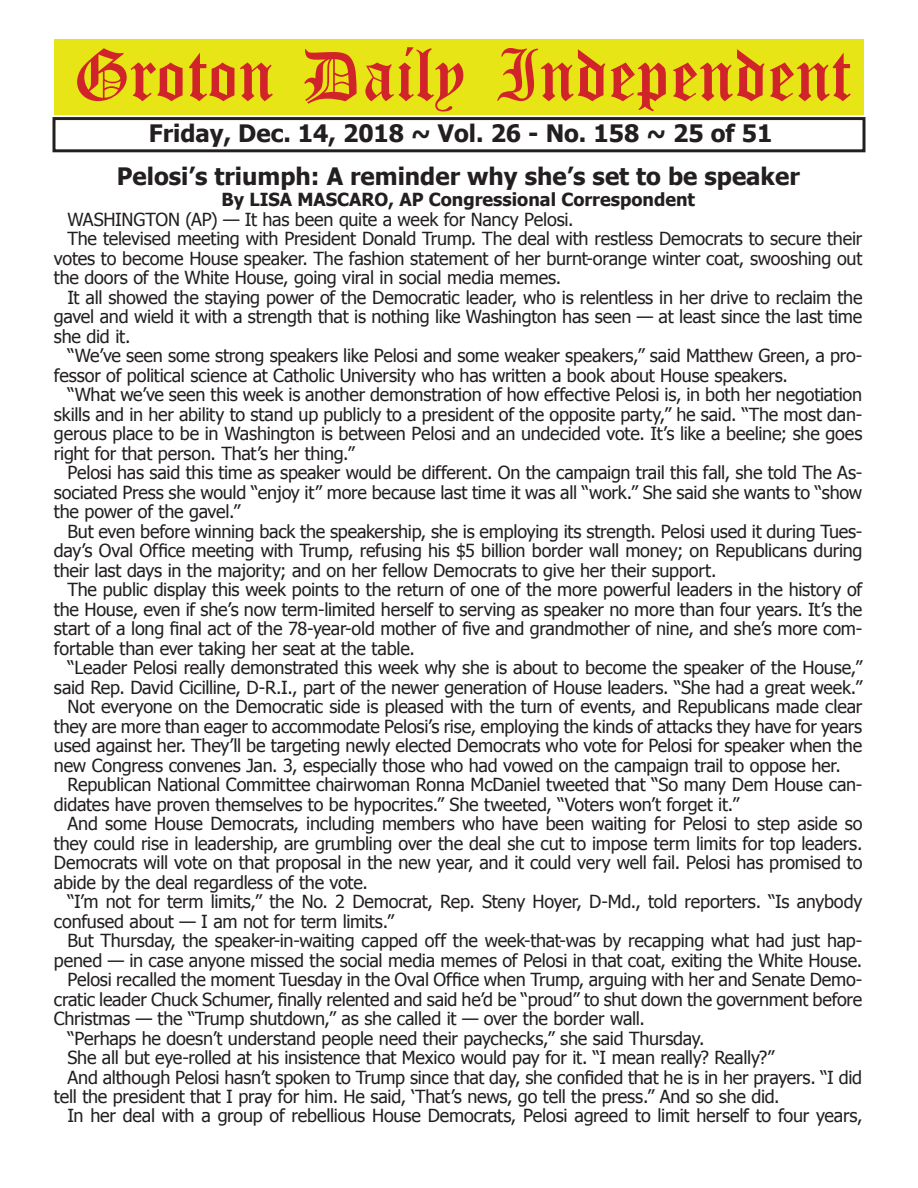
<style>
.page{position:relative;width:918px;height:1188px;background:#fff}
.page>*{position:absolute;margin:0;border:0;box-sizing:border-box;transform-origin:0 0}
.t1{font:54px "Old English Five";color:#d1232a}
.t2{font:700 24px "Tahoma";color:#231f20}
.t3{font:18px "Tahoma";letter-spacing:-.01em;color:#231f20}
.t4{font:700 18px "Tahoma";color:#231f20}
</style>
<div class="page">
<div style="left:52px;top:117px;width:814px;height:35px;border:3px solid #231f20"></div>
<div style="left:54px;top:40px;width:810px;height:75px;background:#e7e515"></div>
<h1 class="t1" style="left:73px;top:50px;width:779px">Groton Daily Independent</h1>
<h2 class="t2" style="left:149px;top:116px;width:625px">Friday, Dec. 14, 2018 ~ Vol. 26 - No. 158 ~ 25 of 51</h2>
<h2 class="t2" style="left:117px;top:159px;width:684px">Pelosi’s triumph: A reminder why she’s set to be speaker</h2>
<p class="t4" style="left:221px;top:187px;width:475px">By LISA MASCARO, AP Congressional Correspondent</p>
<p class="t3" style="left:67px;top:207px;width:508px">WASHINGTON (AP) — It has been quite a week for Nancy Pelosi.</p>
<p class="t3" style="left:67px;top:227px;width:796px">The televised meeting with President Donald Trump. The deal with restless Democrats to secure their</p>
<p class="t3" style="left:54px;top:246px;width:810px">votes to become House speaker. The fashion statement of her burnt-orange winter coat, swooshing out</p>
<p class="t3" style="left:54px;top:266px;width:509px">the doors of the White House, going viral in social media memes.</p>
<p class="t3" style="left:67px;top:285px;width:796px">It all showed the staying power of the Democratic leader, who is relentless in her drive to reclaim the</p>
<p class="t3" style="left:54px;top:305px;width:810px">gavel and wield it with a strength that is nothing like Washington has seen — at least since the last time</p>
<p class="t3" style="left:54px;top:324px;width:78px">she did it.</p>
<p class="t3" style="left:67px;top:344px;width:796px">“We’ve seen some strong speakers like Pelosi and some weaker speakers,” said Matthew Green, a pro-</p>
<p class="t3" style="left:54px;top:363px;width:736px">fessor of political science at Catholic University who has written a book about House speakers.</p>
<p class="t3" style="left:67px;top:383px;width:796px">“What we’ve seen this week is another demonstration of how effective Pelosi is, in both her negotiation</p>
<p class="t3" style="left:54px;top:402px;width:810px">skills and in her ability to stand up publicly to a president of the opposite party,” he said. “The most dan-</p>
<p class="t3" style="left:54px;top:422px;width:810px">gerous place to be in Washington is between Pelosi and an undecided vote. It’s like a beeline; she goes</p>
<p class="t3" style="left:54px;top:441px;width:302px">right for that person. That’s her thing.”</p>
<p class="t3" style="left:67px;top:461px;width:796px">Pelosi has said this time as speaker would be different. On the campaign trail this fall, she told The As-</p>
<p class="t3" style="left:54px;top:480px;width:810px">sociated Press she would “enjoy it” more because last time it was all “work.” She said she wants to “show</p>
<p class="t3" style="left:54px;top:500px;width:188px">the power of the gavel.”</p>
<p class="t3" style="left:67px;top:519px;width:796px">But even before winning back the speakership, she is employing its strength. Pelosi used it during Tues-</p>
<p class="t3" style="left:54px;top:539px;width:810px">day’s Oval Office meeting with Trump, refusing his $5 billion border wall money; on Republicans during</p>
<p class="t3" style="left:54px;top:558px;width:664px">their last days in the majority; and on her fellow Democrats to give her their support.</p>
<p class="t3" style="left:67px;top:578px;width:796px">The public display this week points to the return of one of the more powerful leaders in the history of</p>
<p class="t3" style="left:54px;top:597px;width:810px">the House, even if she’s now term-limited herself to serving as speaker no more than four years. It’s the</p>
<p class="t3" style="left:54px;top:617px;width:810px">start of a long final act of the 78-year-old mother of five and grandmother of nine, and she’s more com-</p>
<p class="t3" style="left:54px;top:636px;width:362px">fortable than ever taking her seat at the table.</p>
<p class="t3" style="left:67px;top:656px;width:796px">“Leader Pelosi really demonstrated this week why she is about to become the speaker of the House,”</p>
<p class="t3" style="left:54px;top:675px;width:810px">said Rep. David Cicilline, D-R.I., part of the newer generation of House leaders. “She had a great week.”</p>
<p class="t3" style="left:67px;top:695px;width:796px">Not everyone on the Democratic side is pleased with the turn of events, and Republicans made clear</p>
<p class="t3" style="left:54px;top:714px;width:810px">they are more than eager to accommodate Pelosi’s rise, employing the kinds of attacks they have for years</p>
<p class="t3" style="left:54px;top:733px;width:810px">used against her. They’ll be targeting newly elected Democrats who vote for Pelosi for speaker when the</p>
<p class="t3" style="left:54px;top:753px;width:788px">new Congress convenes Jan. 3, especially those who had vowed on the campaign trail to oppose her.</p>
<p class="t3" style="left:67px;top:772px;width:796px">Republican National Committee chairwoman Ronna McDaniel tweeted that “So many Dem House can-</p>
<p class="t3" style="left:54px;top:792px;width:687px">didates have proven themselves to be hypocrites.” She tweeted, “Voters won’t forget it.”</p>
<p class="t3" style="left:67px;top:811px;width:797px">And some House Democrats, including members who have been waiting for Pelosi to step aside so</p>
<p class="t3" style="left:54px;top:831px;width:810px">they could rise in leadership, are grumbling over the deal she cut to impose term limits for top leaders.</p>
<p class="t3" style="left:54px;top:850px;width:810px">Democrats will vote on that proposal in the new year, and it could very well fail. Pelosi has promised to</p>
<p class="t3" style="left:54px;top:870px;width:315px">abide by the deal regardless of the vote.</p>
<p class="t3" style="left:67px;top:889px;width:796px">“I’m not for term limits,” the No. 2 Democrat, Rep. Steny Hoyer, D-Md., told reporters. “Is anybody</p>
<p class="t3" style="left:54px;top:909px;width:342px">confused about — I am not for term limits.”</p>
<p class="t3" style="left:67px;top:928px;width:796px">But Thursday, the speaker-in-waiting capped off the week-that-was by recapping what had just hap-</p>
<p class="t3" style="left:54px;top:948px;width:810px">pened — in case anyone missed the social media memes of Pelosi in that coat, exiting the White House.</p>
<p class="t3" style="left:67px;top:967px;width:796px">Pelosi recalled the moment Tuesday in the Oval Office when Trump, arguing with her and Senate Demo-</p>
<p class="t3" style="left:54px;top:987px;width:810px">cratic leader Chuck Schumer, finally relented and said he’d be “proud” to shut down the government before</p>
<p class="t3" style="left:54px;top:1006px;width:592px">Christmas — the “Trump shutdown,” as she called it — over the border wall.</p>
<p class="t3" style="left:67px;top:1026px;width:639px">“Perhaps he doesn’t understand people need their paychecks,” she said Thursday.</p>
<p class="t3" style="left:67px;top:1045px;width:708px">She all but eye-rolled at his insistence that Mexico would pay for it. “I mean really? Really?”</p>
<p class="t3" style="left:67px;top:1065px;width:796px">And although Pelosi hasn’t spoken to Trump since that day, she confided that he is in her prayers. “I did</p>
<p class="t3" style="left:54px;top:1084px;width:727px">tell the president that I pray for him. He said, ‘That’s news, go tell the press.” And so she did.</p>
<p class="t3" style="left:67px;top:1104px;width:797px">In her deal with a group of rebellious House Democrats, Pelosi agreed to limit herself to four years,</p>
</div>
